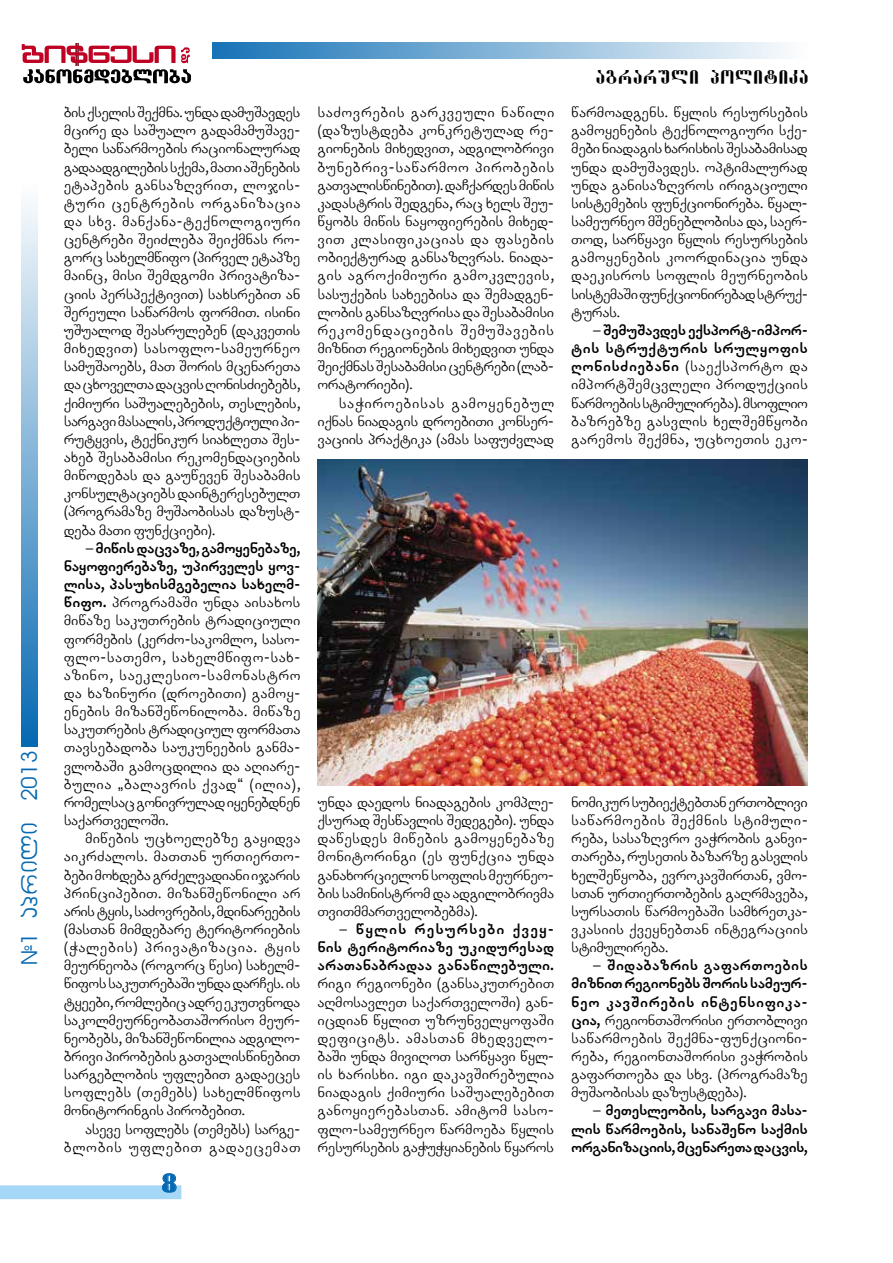
<style>
.page{position:relative;width:893px;height:1263px;background:#fff}
.page>*{position:absolute;margin:0;border:0;box-sizing:border-box;transform-origin:0 0}
.t1{font:27px "Stencil";color:#0669b2}
.t2{font:22.5px "Avaza Mtavruli";letter-spacing:.025em;color:#0669b2}
.t3{font:19.5px "Geo Shemoqmedi";letter-spacing:.05em;color:#000;scale:1.2 1}
.t4{font:15px/18.1px "H Kolkhety";letter-spacing:-.03em;color:#000;text-align:justify}
.t5{font:700 15px/18.1px "H Kolkhety";letter-spacing:-.01em;color:#000;text-align:justify}
.t6{font:15px/18.1px "H Kolkhety";letter-spacing:.04em;color:#000;text-align:right}
.s1{font-weight:700}
.s2{font-weight:400}
</style>
<div class="page">
<div style="left:0;top:1185px;width:181px;height:14px;background:#a5d8f6;border:2px solid #a5d8f6"></div>
<svg style="left:162px;top:1173px;width:15px;height:20px"></svg>
<div style="left:168px;top:43px;width:640px;height:16px;background:linear-gradient(to right,#0669b2,#fcfdfe)"></div>
<div style="left:21px;top:183px;width:16px;height:563px;background:linear-gradient(to bottom,#fdfdfe,#0669b2)"></div>
<div style="left:21px;top:42px;width:191px;height:42px;background:#fff"></div>
<svg style="left:21px;top:44px;width:167px;height:40px"></svg>
<svg style="left:22px;top:43px;width:169px;height:40px"></svg>
<img style="left:317px;top:459px;width:491px;height:327px">
<h2 class="t2" style="left:19px;top:965px;width:216px;rotate:-90deg">#1 aprili 2013</h2>
<p class="t4" style="left:64px;top:104px;width:238px">BIS QSELIS SEQMNA. UNDA DAMUSAVDES MCIRE DA SASUALO GADAMAMUSAVE-BELI SAWARMOEBIS RACIONALURAD GADAADGILEBIS SQEMA, MATI ASENEBIS ETAPEBIS GANSAZRVRIT, LOJIS-TURI CENTREBIS ORGANIZACIA DA SXV. MANQANA-TEQNOLOGIURI CENTREBI SEIZLEBA SEIQMNAS RO-GORC SAXELMWIFO (PIRVEL ETAPZE MAINC, MISI SEMDGOMI PRIVATIZA-CIIS PERSPEQTIVIT) SAXSREBIT AN SEREULI SAWARMOS FORMIT. ISINI USUALOD SEASRULEBEN (DAKVETIS MIXEDVIT) SASOFLO-SAMEURNEO SAMUSAOEBS, MAT SORIS MCENARETA DA CXOVELTA DACVIS RONISZIEBEBS, QIMIURI SASUALEBEBIS, TESLEBIS, SARGAVI MASALIS, PRODUQTIULI PI-RUTYVIS, TEQNIKUR SIAXLETA SES-AXEB SESABAMISI REKOMENDACIEBIS MIWODEBAS DA GAUWEVEN SESABAMIS KONSULTACIEBS DAINTERESEBULT (PROGRAMAZE MUSAOBISAS DAZUST-DEBA MATI FUNQCIEBI).</p>
<p class="t4" style="left:64px;top:540px;width:238px;text-indent:21px">_ <span class="s1">MIWIS DACVAZE, GAMOYENEBAZE, NAYOFIEREBAZE, UPIRVELES YOV-LISA, PASUXISMGEBELIA SAXELM-WIFO.</span> PROGRAMASI UNDA AISAXOS MIWAZE SAKUTREBIS TRADICIULI FORMEBIS (KERZO-SAKOMLO, SASO-FLO-SATEMO, SAXELMWIFO-SAX-AZINO, SAEKLESIO-SAMONASTRO DA XAZINURI (DROEBITI) GAMOY-ENEBIS MIZANSEWONILOBA. MIWAZE SAKUTREBIS TRADICIUL FORMATA TAVSEBADOBA SAUKUNEEBIS GANMA-VLOBASI GAMOCDILIA DA ARIARE-BULIA `BALAVRIS QVAD~ (ILIA), ROMELSAC GONIVRULAD IYENEBDNEN SAQARTVELOSI.</p>
<p class="t4" style="left:64px;top:830px;width:238px;text-indent:21px">MIWEBIS UCXOELEBZE GAYIDVA AIKRZALOS. MATTAN URTIERTO-BEBI MOXDEBA GRZELVADIANI IJARIS PRINCIPEBIT. MIZANSEWONILI AR ARIS TYIS, SAZOVREBIS, MDINAREEBIS (MASTAN MIMDEBARE TERITORIEBIS (WALEBIS) PRIVATIZACIA. TYIS MEURNEOBA (ROGORC WESI) SAXELM-WIFOS SAKUTREBASI UNDA DARCES. IS TYEEBI, ROMLEBIC ADRE EKUTVNODA SAKOLMEURNEOBATASORISO MEUR-NEOBEBS, MIZANSEWONILIA ADGILO-BRIVI PIROBEBIS GATVALISWINEBIT SARGEBLOBIS UFLEBIT GADAECES SOFLEBS (TEMEBS) SAXELMWIFOS MONITORINGIS PIROBEBIT.</p>
<p class="t6" style="left:64px;top:1121px;width:238px">ASEVE SOFLEBS (TEMEBS) SARGE-<br>BLOBIS UFLEBIT GADAECEMAT</p>
<h1 class="t1" style="left:162px;top:1167px;width:17px">8</h1>
<p class="t4" style="left:317px;top:104px;width:238px">SAZOVREBIS GARKVEULI NAWILI (DAZUSTDEBA KONKRETULAD RE-GIONEBIS MIXEDVIT, ADGILOBRIVI BUNEBRIV-SAWARMOO PIROBEBIS GATVALISWINEBIT). DACQARDES MIWIS KADASTRIS SEDGENA, RAC XELS SEU-WYOBS MIWIS NAYOFIEREBIS MIXED-VIT KLASIFIKACIAS DA FASEBIS OBIEQTURAD GANSAZRVRAS. NIADA-GIS AGROQIMIURI GAMOKVLEVIS, SASUQEBIS SAXEEBISA DA SEMADGEN-LOBIS GANSAZRVRISA DA SESABAMISI REKOMENDACIEBIS SEMUSAVEBIS MIZNIT REGIONEBIS MIXEDVIT UNDA SEIQMNAS SESABAMISI CENTREBI (LAB-ORATORIEBI).</p>
<p class="t4" style="left:317px;top:395px;width:238px;text-indent:21px">SAWIROEBISAS GAMOYENEBUL IQNAS NIADAGIS DROEBITI KONSER-VACIIS PRAQTIKA (AMAS SAFUZVLAD</p>
<p class="t4" style="left:317px;top:794px;width:238px">UNDA DAEDOS NIADAGEBIS KOMPLE-QSURAD SESWAVLIS SEDEGEBI). UNDA DAWESDES MIWEBIS GAMOYENEBAZE MONITORINGI (ES FUNQCIA UNDA GANAXORCIELON SOFLIS MEURNEO-BIS SAMINISTROM DA ADGILOBRIVMA TVITMMARTVELOBEBMA).</p>
<p class="t5" style="left:317px;top:921px;width:238px;text-indent:21px"><span class="s2">_</span> WYLIS RESURSEBI QVEY-NIS TERITORIAZE UKIDURESAD ARATANABRADAA GANAWILEBULI.</p>
<p class="t4" style="left:317px;top:975px;width:238px">RIGI REGIONEBI (GANSAKUTREBIT ARMOSAVLET SAQARTVELOSI) GAN-ICDIAN WYLIT UZRUNVELYOFASI DEFICITS. AMASTAN MXEDVELO-BASI UNDA MIVIROT SARWYAVI WYL-IS XARISXI. IGI DAKAVSIREBULIA NIADAGIS QIMIURI SASUALEBEBIT GANOYIEREBASTAN. AMITOM SASO-FLO-SAMEURNEO WARMOEBA WYLIS RESURSEBIS GAWUWYIANEBIS WYAROS</p>
<h3 class="t3" style="left:596px;top:66px;width:178px">AGRARULI POLITIKA</h3>
<p class="t4" style="left:571px;top:104px;width:238px">WARMOADGENS. WYLIS RESURSEBIS GAMOYENEBIS TEQNOLOGIURI SQE-MEBI NIADAGIS XARISXIS SESABAMISAD UNDA DAMUSAVDES. OPTIMALURAD UNDA GANISAZRVROS IRIGACIULI SISTEMEBIS FUNQCIONIREBA. WYAL-SAMEURNEO MSENEBLOBISA DA, SAER-TOD, SARWYAVI WYLIS RESURSEBIS GAMOYENEBIS KOORDINACIA UNDA DAEKISROS SOFLIS MEURNEOBIS SISTEMASI FUNQCIONIREBAD STRUQ-TURAS.</p>
<p class="t4" style="left:571px;top:322px;width:238px;text-indent:21px">_ <span class="s1">SEMUSAVDES EQSPORT-IMPOR-TIS STRUQTURIS SRULYOFIS RONISZIEBANI</span> (SAEQSPORTO DA IMPORTSEMCVLELI PRODUQCIIS WARMOEBIS STIMULIREBA). MSOFLIO BAZREBZE GASVLIS XELSEMWYOBI GAREMOS SEQMNA, UCXOETIS EKO-</p>
<p class="t4" style="left:571px;top:794px;width:238px">NOMIKUR SUBIEQTEBTAN ERTOBLIVI SAWARMOEBIS SEQMNIS STIMULI-REBA, SASAZRVRO VAWROBIS GANVI-TAREBA, RUSETIS BAZARZE GASVLIS XELSEWYOBA, EVROKAVSIRTAN, VMO-STAN URTIERTOBEBIS GARRMAVEBA, SURSATIS WARMOEBASI SAMXRETKA-VKASIIS QVEYNEBTAN INTEGRACIIS STIMULIREBA.</p>
<p class="t4" style="left:571px;top:957px;width:238px;text-indent:21px">_ <span class="s1">SIDABAZRIS GAFARTOEBIS MIZNIT REGIONEBS SORIS SAMEUR-NEO KAVSIREBIS INTENSIFIKA-CIA,</span> REGIONTASORISI ERTOBLIVI SAWARMOEBIS SEQMNA-FUNQCIONI-REBA, REGIONTASORISI VAWROBIS GAFARTOEBA DA SXV. (PROGRAMAZE MUSAOBISAS DAZUSTDEBA).</p>
<p class="t5" style="left:571px;top:1102px;width:238px;text-indent:21px"><span class="s2">_</span> METESLEOBIS, SARGAVI MASA-LIS WARMOEBIS, SANASENO SAQMIS ORGANIZACIIS, MCENARETA DACVIS,</p>
</div>
